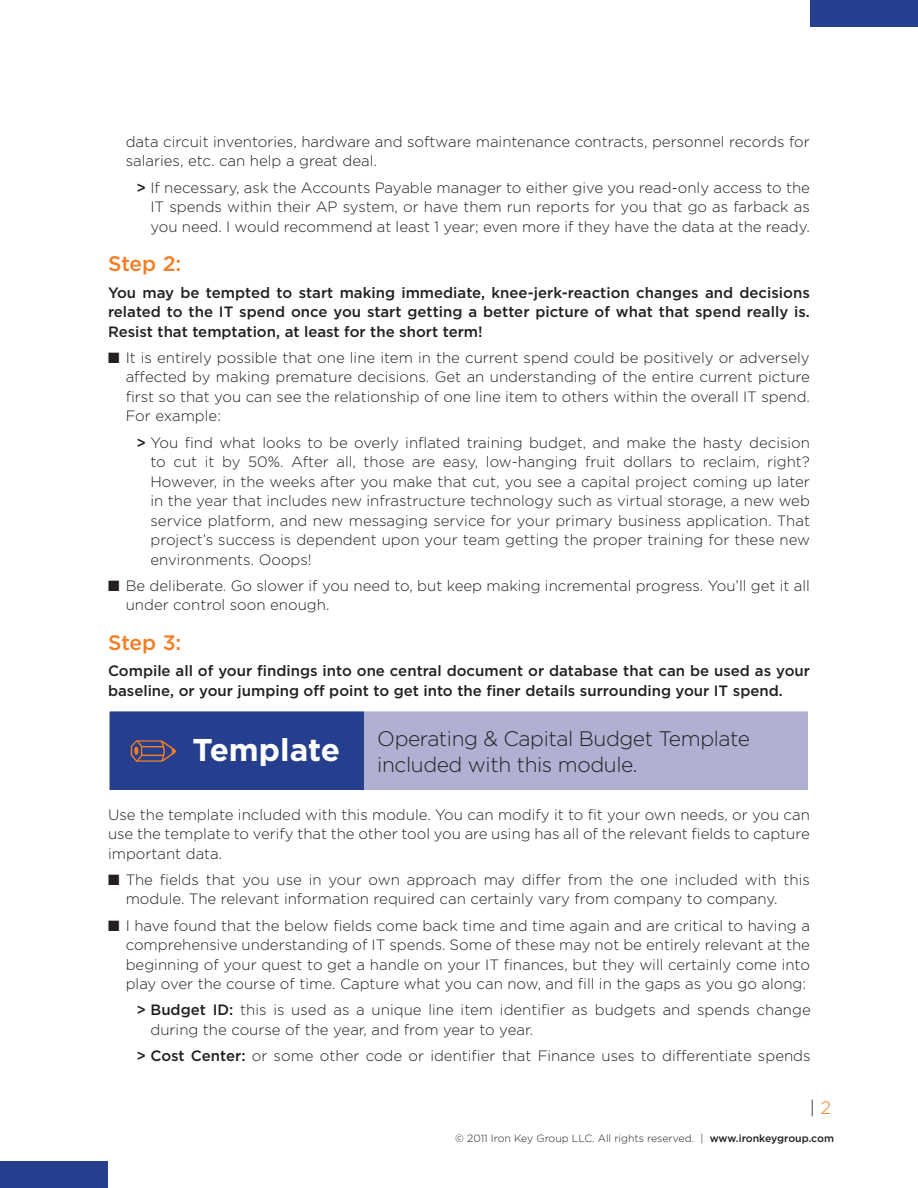
<style>
.page{position:relative;width:918px;height:1188px;background:#fff}
.page>*{position:absolute;margin:0;border:0;box-sizing:border-box;transform-origin:0 0}
.t1{font:700 31.5px "Gotham";color:#fff}
.t2{font:300 21px/25.5px "Gotham";letter-spacing:-.02em;color:#231f20}
.t3{font:500 21px "Gotham";letter-spacing:-.005em;color:#f47d25}
.t4{font:300 18px "Gotham";color:#231f20}
.t5{font:300 15px/19.5px "Gotham";color:#231f20;text-align:justify}
.t6{font:500 15px/19.5px "Gotham";color:#231f20;text-align:justify}
.t7{font:300 10.5px "Gotham";color:#231f20}
.s1{font-weight:500}
.s2{color:#f47d25}
</style>
<div class="page">
<div style="left:0;top:1161px;width:108px;height:27px;background:#253f8e"></div>
<div style="left:810px;top:0;width:108px;height:27px;background:#253f8e"></div>
<div style="left:110px;top:711px;width:254px;height:79px;background:#253f8e"></div>
<div style="left:364px;top:711px;width:444px;height:79px;background:#afb0d2"></div>
<div style="left:108px;top:710px;width:702px;height:90px;border:2px solid #fff"></div>
<p class="t5" style="left:126px;top:132px;width:686px">data circuit inventories, hardware and software maintenance contracts, personnel records for salaries, etc. can help a great deal.</p>
<p class="t5" style="left:151px;top:177px;width:661px;text-indent:-14px"><span class="s1">&gt;</span> If necessary, ask the Accounts Payable manager to either give you read-only access to the IT spends within their AP system, or have them run reports for you that go as farback as you need. I would recommend at least 1 year; even more if they have the data at the ready.</p>
<h2 class="t3" style="left:108px;top:250px;width:75px">Step 2:</h2>
<p class="t6" style="left:108px;top:283px;width:703px">You may be tempted to start making immediate, knee-jerk-reaction changes and decisions related to the IT spend once you start getting a better picture of what that spend really is.<br>Resist that temptation, at least for the short term!</p>
<p class="t5" style="left:126px;top:348px;width:686px;text-indent:-18px">■ It is entirely possible that one line item in the current spend could be positively or adversely affected by making premature decisions. Get an understanding of the entire current picture first so that you can see the relationship of one line item to others within the overall IT spend.<br>For example:</p>
<p class="t5" style="left:151px;top:432px;width:661px;text-indent:-14px"><span class="s1">&gt;</span> You find what looks to be overly inflated training budget, and make the hasty decision to cut it by 50%. After all, those are easy, low-hanging fruit dollars to reclaim, right?<br>However, in the weeks after you make that cut, you see a capital project coming up later in the year that includes new infrastructure technology such as virtual storage, a new web service platform, and new messaging service for your primary business application. That project’s success is dependent upon your team getting the proper training for these new environments. Ooops!</p>
<p class="t5" style="left:126px;top:576px;width:686px;text-indent:-18px">■ Be deliberate. Go slower if you need to, but keep making incremental progress. You’ll get it all under control soon enough.</p>
<h2 class="t3" style="left:108px;top:629px;width:75px">Step 3:</h2>
<p class="t6" style="left:108px;top:661px;width:704px">Compile all of your findings into one central document or database that can be used as your baseline, or your jumping off point to get into the finer details surrounding your IT spend.</p>
<h1 class="t1" style="left:129px;top:729px;width:213px"><span class="s2">✏</span> Template</h1>
<h2 class="t2" style="left:377px;top:725px;width:374px">Operating &amp; Capital Budget Template included with this module.</h2>
<p class="t5" style="left:108px;top:804px;width:703px">Use the template included with this module. You can modify it to fit your own needs, or you can use the template to verify that the other tool you are using has all of the relevant fields to capture important data.</p>
<p class="t5" style="left:126px;top:870px;width:686px;text-indent:-18px">■ The fields that you use in your own approach may differ from the one included with this module. The relevant information required can certainly vary from company to company.</p>
<p class="t5" style="left:126px;top:915px;width:686px;text-indent:-18px">■ I have found that the below fields come back time and time again and are critical to having a comprehensive understanding of IT spends. Some of these may not be entirely relevant at the beginning of your quest to get a handle on your IT finances, but they will certainly come into play over the course of time. Capture what you can now, and fill in the gaps as you go along:</p>
<p class="t5" style="left:151px;top:1000px;width:662px;text-indent:-14px"><span class="s1">&gt; Budget ID:</span> this is used as a unique line item identifier as budgets and spends change during the course of the year, and from year to year.</p>
<p class="t5" style="left:136px;top:1046px;width:676px"><span class="s1">&gt; Cost Center:</span> or some other code or identifier that Finance uses to differentiate spends</p>
<p class="t4" style="left:810px;top:1096px;width:23px">| <span class="s2">2</span></p>
<p class="t7" style="left:455px;top:1132px;width:380px">© 2011 Iron Key Group LLC. All rights reserved. | <span class="s1">www.ironkeygroup.com</span></p>
</div>
